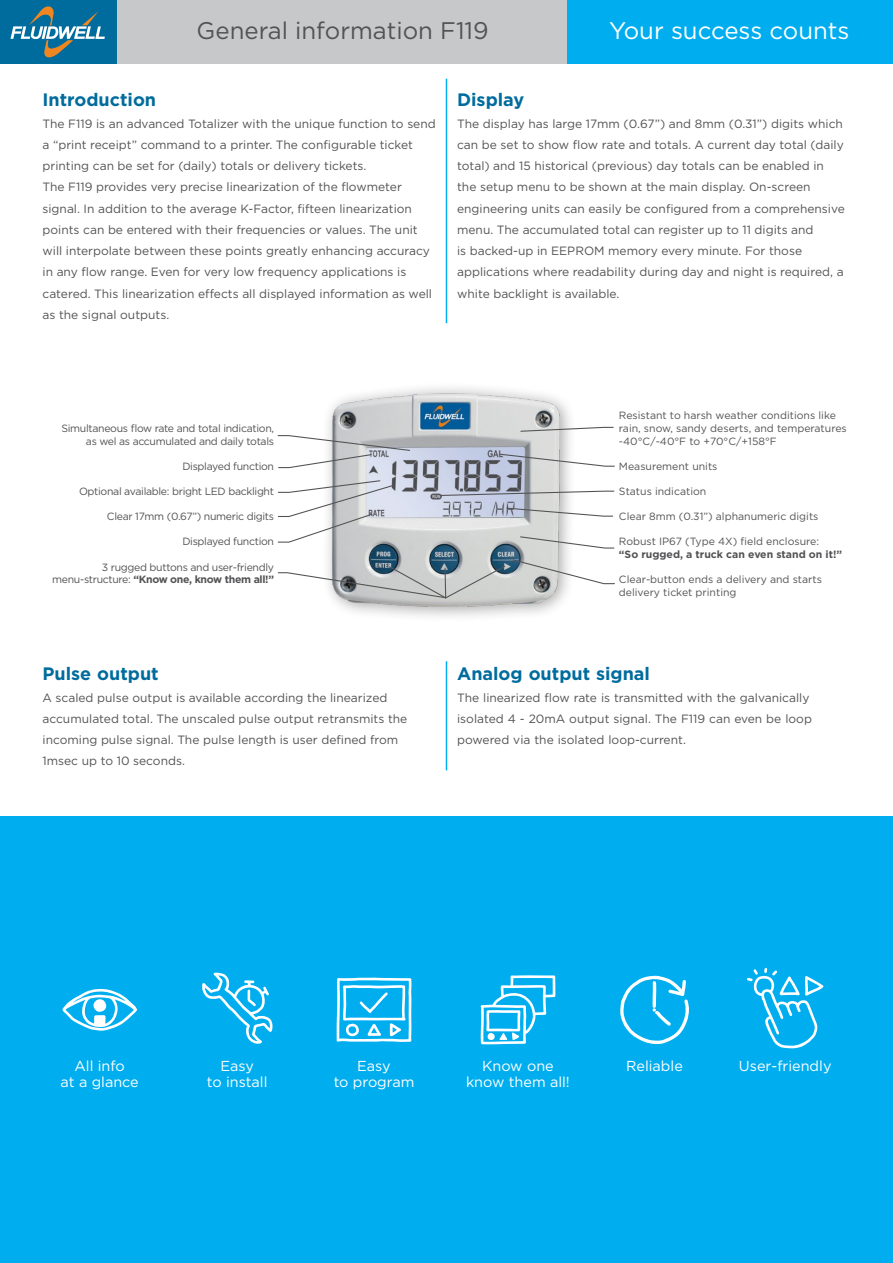
<style>
.page{position:relative;width:893px;height:1263px;background:#fff}
.page>*{position:absolute;margin:0;border:0;box-sizing:border-box;transform-origin:0 0}
.t1{font:24px "Gotham Pro";color:#535355}
.t2{font:24px "Gotham Pro";color:#fff}
.t3{font:700 18px "Gotham Pro";color:#006c9d}
.t4{font:14.4px/16.4px "Gotham Pro";color:#fff;text-align:center}
.t5{font:12px/21.3px "Gotham Pro";color:#535355}
.t6{font:10.5px/12.6px "Gotham Pro";color:#535355}
.t7{font:10.5px/12.6px "Gotham Pro";letter-spacing:-.02em;color:#535355;text-align:right}
.t8{font:700 10.5px "Gotham Pro";color:#535355}
.s1{font-weight:700}
</style>
<div class="page">
<div style="left:0;top:816px;width:893px;height:447px;background:#00aeef"></div>
<div style="left:0;top:0;width:117px;height:64px;background:#006c9d"></div>
<svg style="left:11px;top:6px;width:94px;height:51px"></svg>
<div style="left:117px;top:0;width:451px;height:64px;background:#c7c8ca"></div>
<div style="left:568px;top:0;width:325px;height:64px;background:#00aeef"></div>
<hr style="left:446px;top:661px;width:1px;height:109px;background:#00aeef">
<hr style="left:446px;top:79px;width:1px;height:244px;background:#00aeef">
<svg style="left:62px;top:989px;width:75px;height:42px"></svg>
<svg style="left:202px;top:972px;width:71px;height:72px"></svg>
<svg style="left:336px;top:977px;width:76px;height:65px"></svg>
<svg style="left:480px;top:975px;width:75px;height:69px"></svg>
<svg style="left:620px;top:976px;width:69px;height:68px"></svg>
<svg style="left:747px;top:968px;width:77px;height:80px"></svg>
<img style="left:327px;top:387px;width:243px;height:230px">
<svg style="left:277px;top:434px;width:134px;height:35px"></svg>
<svg style="left:512px;top:559px;width:103px;height:26px"></svg>
<svg style="left:519px;top:536px;width:96px;height:13px"></svg>
<svg style="left:520px;top:426px;width:94px;height:6px"></svg>
<svg style="left:440px;top:490px;width:175px;height:7px"></svg>
<svg style="left:499px;top:453px;width:116px;height:14px"></svg>
<svg style="left:277px;top:480px;width:118px;height:63px"></svg>
<svg style="left:277px;top:565px;width:229px;height:34px"></svg>
<svg style="left:506px;top:507px;width:108px;height:10px"></svg>
<h1 class="t1" style="left:197px;top:17px;width:294px">General information F119</h1>
<h1 class="t2" style="left:609px;top:17px;width:242px">Your success counts</h1>
<h2 class="t3" style="left:43px;top:90px;width:115px">Introduction</h2>
<p class="t5" style="left:43px;top:113px;width:395px">The F119 is an advanced Totalizer with the unique function to send a “print receipt” command to a printer. The configurable ticket printing can be set for (daily) totals or delivery tickets.<br>The F119 provides very precise linearization of the flowmeter signal. In addition to the average K-Factor, fifteen linearization points can be entered with their frequencies or values. The unit will interpolate between these points greatly enhancing accuracy in any flow range. Even for very low frequency applications is catered. This linearization effects all displayed information as well as the signal outputs.</p>
<h2 class="t3" style="left:457px;top:90px;width:69px">Display</h2>
<p class="t5" style="left:457px;top:113px;width:389px">The display has large 17mm (0.67”) and 8mm (0.31”) digits which can be set to show flow rate and totals. A current day total (daily total) and 15 historical (previous) day totals can be enabled in the setup menu to be shown at the main display. On-screen engineering units can easily be configured from a comprehensive menu. The accumulated total can register up to 11 digits and<br>is backed-up in EEPROM memory every minute. For those applications where readability during day and night is required, a white backlight is available.</p>
<p class="t7" style="left:61px;top:422px;width:214px">Simultaneous flow rate and total indication, as wel as accumulated and daily totals</p>
<p class="t7" style="left:182px;top:460px;width:93px">Displayed function</p>
<p class="t7" style="left:79px;top:485px;width:197px">Optional available: bright LED backlight</p>
<p class="t7" style="left:107px;top:510px;width:169px">Clear 17mm (0.67”) numeric digits</p>
<p class="t7" style="left:182px;top:535px;width:93px">Displayed function</p>
<p class="t7" style="left:52px;top:560px;width:223px">3 rugged buttons and user-friendly menu-structure: <span class="s1">“Know one, know them all!”</span></p>
<h2 class="t3" style="left:43px;top:664px;width:118px">Pulse output</h2>
<p class="t5" style="left:43px;top:687px;width:366px">A scaled pulse output is available according the linearized accumulated total. The unscaled pulse output retransmits the incoming pulse signal. The pulse length is user defined from 1msec up to 10 seconds.</p>
<p class="t6" style="left:619px;top:409px;width:229px">Resistant to harsh weather conditions like rain, snow, sandy deserts, and temperatures -40°C/-40°F to +70°C/+158°F</p>
<p class="t6" style="left:619px;top:460px;width:100px">Measurement units</p>
<p class="t6" style="left:619px;top:485px;width:89px">Status indication</p>
<p class="t6" style="left:619px;top:510px;width:201px">Clear 8mm (0.31”) alphanumeric digits</p>
<p class="t6" style="left:619px;top:535px;width:202px">Robust IP67 (Type 4X) field enclosure:</p>
<p class="t8" style="left:619px;top:548px;width:225px">“So rugged, a truck can even stand on it!”</p>
<p class="t6" style="left:619px;top:573px;width:204px">Clear-button ends a delivery and starts delivery ticket printing</p>
<h2 class="t3" style="left:457px;top:664px;width:194px">Analog output signal</h2>
<p class="t5" style="left:457px;top:687px;width:356px">The linearized flow rate is transmitted with the galvanically isolated 4 - 20mA output signal. The F119 can even be loop powered via the isolated loop-current.</p>
<p class="t4" style="left:61px;top:1057px;width:80px">All info<br>at a glance</p>
<p class="t4" style="left:207px;top:1057px;width:62px">Easy<br>to install</p>
<p class="t4" style="left:334px;top:1057px;width:82px">Easy<br>to program</p>
<p class="t4" style="left:466px;top:1057px;width:105px">Know one know them all!</p>
<p class="t4" style="left:626px;top:1057px;width:58px">Reliable</p>
<p class="t4" style="left:739px;top:1057px;width:94px">User-friendly</p>
</div>
